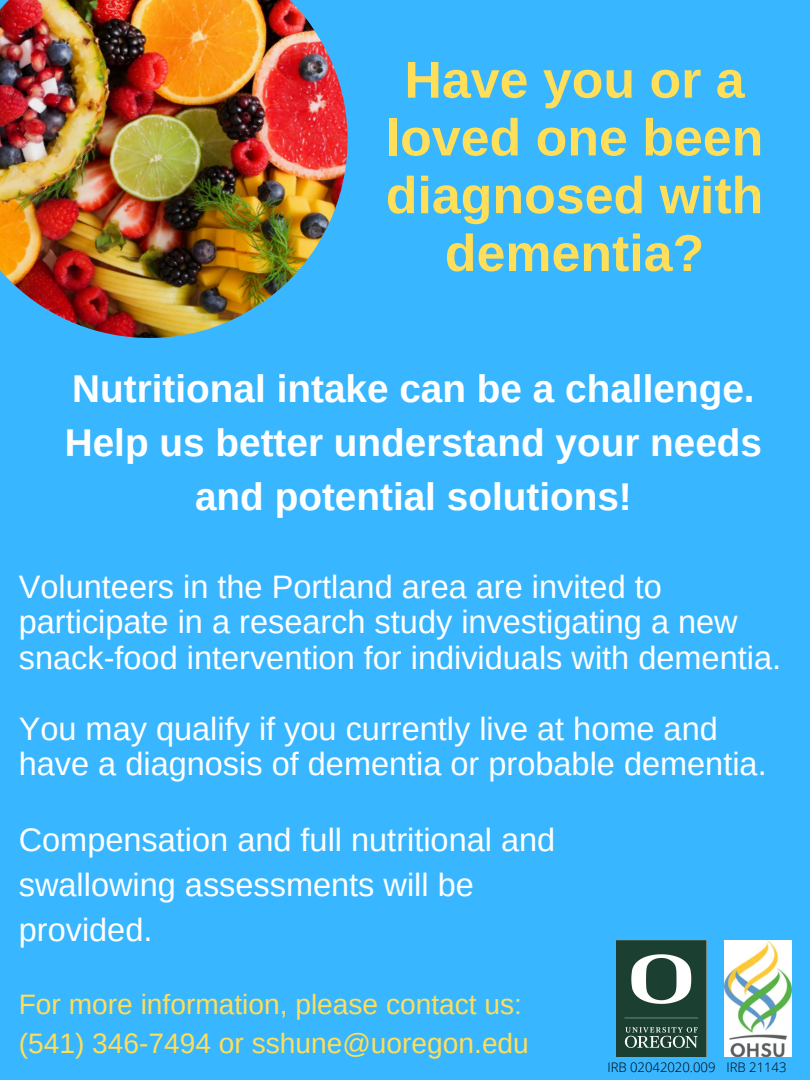
<style>
.page{position:relative;width:810px;height:1080px;background:#38b6ff}
.page>*{position:absolute;margin:0;border:0;box-sizing:border-box;transform-origin:0 0}
.t1{font:700 51.88px/57.8px "Arimo";color:#ffde59;text-align:center}
.t2{font:700 38.75px/54px "Arimo";color:#fff;text-align:center}
.t3{font:32.5px/35.5px "Arimo";color:#fff}
.t4{font:28.12px/39.4px "Arimo";color:#ffde59}
.t5{font:300 13.12px "Open Sans";color:#000}
</style>
<div class="page">
<img style="left:0;top:0;width:348px;height:338px">
<img style="left:725px;top:941px;width:67px;height:115px">
<img style="left:616px;top:941px;width:91px;height:115px">
<p class="t1" style="left:386px;top:51px;width:379px">Have you or a loved one been diagnosed with dementia?</p>
<p class="t2" style="left:65px;top:361px;width:699px">Nutritional intake can be a challenge.<br>Help us better understand your needs and potential solutions!</p>
<p class="t3" style="left:19px;top:569px;width:764px">Volunteers in the Portland area are invited to participate in a research study investigating a new snack-food intervention for individuals with dementia.</p>
<p class="t3" style="left:19px;top:711px;width:749px">You may qualify if you currently live at home and have a diagnosis of dementia or probable dementia.</p>
<p class="t3" style="left:19px;top:817px;width:538px;line-height:45.2px">Compensation and full nutritional and swallowing assessments will be provided.</p>
<p class="t4" style="left:19px;top:984px;width:512px">For more information, please contact us: (541) 346-7494 or sshune@uoregon.edu</p>
<p class="t5" style="left:607px;top:1058px;width:110px">IRB 02042020.009</p>
<p class="t5" style="left:726px;top:1058px;width:62px">IRB 21143</p>
</div>
